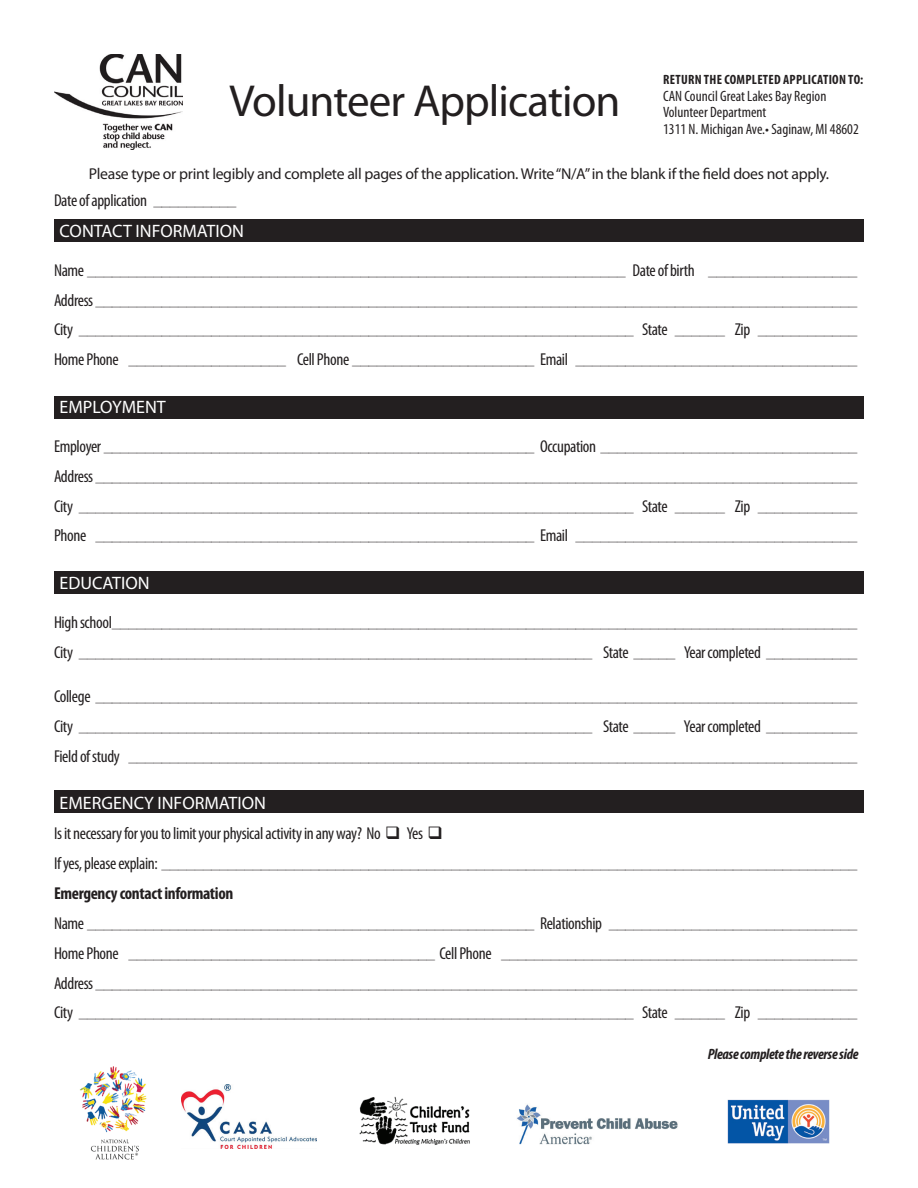
<style>
.page{position:relative;width:918px;height:1188px;background:#fff}
.page>*{position:absolute;margin:0;border:0;box-sizing:border-box;transform-origin:0 0}
.t1{font:45px "Myriad Pro";letter-spacing:-.02em;color:#231f20}
.t2{font:18px "Myriad Pro";color:#fff}
.t3{font:condensed 17.25px "Myriad Pro";letter-spacing:-.02em;color:#231f20}
.t4{font:700 condensed 17.25px "Myriad Pro";letter-spacing:-.02em;color:#231f20}
.t5{font:15.75px "Myriad Pro";letter-spacing:-.02em;color:#231f20}
.t6{font:condensed 15px/16.5px "Myriad Pro";color:#231f20}
.t7{font:italic 700 condensed 15px "Myriad Pro";letter-spacing:-.02em;color:#231f20}
.t8{font:700 condensed 13.5px "Myriad Pro";letter-spacing:.02em;color:#231f20}
.t9{font:condensed 10.35px "Myriad Pro";color:#231f20;scale:1.67 1}
.s1{font-size:10.35px}
.s2{font-size:17.25px}
</style>
<div class="page">
<div style="left:54px;top:219px;width:810px;height:23px;background:#231f20"></div>
<div style="left:54px;top:396px;width:810px;height:23px;background:#231f20"></div>
<div style="left:54px;top:571px;width:810px;height:23px;background:#231f20"></div>
<div style="left:54px;top:791px;width:810px;height:22px;background:#231f20"></div>
<img style="left:79px;top:1066px;width:68px;height:94px">
<img style="left:359px;top:1096px;width:111px;height:49px">
<img style="left:727px;top:1099px;width:103px;height:45px">
<img style="left:517px;top:1104px;width:161px;height:41px">
<img style="left:181px;top:1084px;width:135px;height:65px">
<img style="left:54px;top:54px;width:128px;height:95px">
<h3 class="t8" style="left:663px;top:71px;width:202px">RETURN THE COMPLETED APPLICATION TO:</h3>
<h3 class="t6" style="left:663px;top:87px;width:197px">CAN Council Great Lakes Bay Region<br>Volunteer Department<br>1311 N. Michigan Ave.• Saginaw, MI 48602</h3>
<h3 class="t5" style="left:89px;top:164px;width:742px">Please type or print legibly and complete all pages of the application. write “n/a” in the blank if the field does not apply.</h3>
<h1 class="t1" style="left:230px;top:73px;width:393px">Volunteer application</h1>
<h3 class="t3" style="left:54px;top:190px;width:184px">Date of application <span class="s1">__________</span></h3>
<h2 class="t2" style="left:60px;top:220px;width:186px">contact InformatIon</h2>
<p class="t9" style="left:54px;top:266px;width:385px"><span class="s2">Name</span> _________________________________________________________________ <span class="s2">Date of birth</span></p>
<p class="t9" style="left:708px;top:266px;width:91px">__________________</p>
<p class="t9" style="left:54px;top:296px;width:483px"><span class="s2">Address</span> ____________________________________________________________________________________________</p>
<p class="t9" style="left:54px;top:326px;width:483px"><span class="s2">City</span> ___________________________________________________________________ <span class="s2">State</span> ______ <span class="s2">Zip</span> ____________</p>
<p class="t9" style="left:54px;top:356px;width:483px"><span class="s2">Home Phone</span> ___________________ <span class="s2">Cell Phone</span> ______________________ <span class="s2">Email</span> __________________________________</p>
<h2 class="t2" style="left:60px;top:396px;width:108px">emPloyment</h2>
<p class="t9" style="left:54px;top:442px;width:483px"><span class="s2">Employer</span> ____________________________________________________ <span class="s2">Occupation</span> _______________________________</p>
<p class="t9" style="left:54px;top:472px;width:483px"><span class="s2">Address</span> ____________________________________________________________________________________________</p>
<p class="t9" style="left:54px;top:502px;width:483px"><span class="s2">City</span> ___________________________________________________________________ <span class="s2">State</span> ______ <span class="s2">Zip</span> ____________</p>
<p class="t9" style="left:54px;top:532px;width:483px"><span class="s2">Phone</span> _____________________________________________________ <span class="s2">Email</span> __________________________________</p>
<h2 class="t2" style="left:60px;top:572px;width:92px">eDucatIon</h2>
<p class="t9" style="left:54px;top:618px;width:483px"><span class="s2">High school</span> __________________________________________________________________________________________</p>
<p class="t9" style="left:54px;top:648px;width:483px"><span class="s2">City</span> ______________________________________________________________ <span class="s2">State</span> _____ <span class="s2">Year completed</span> ___________</p>
<p class="t9" style="left:54px;top:692px;width:483px"><span class="s2">College</span> ____________________________________________________________________________________________</p>
<p class="t9" style="left:54px;top:722px;width:483px"><span class="s2">City</span> ______________________________________________________________ <span class="s2">State</span> _____ <span class="s2">Year completed</span> ___________</p>
<p class="t9" style="left:54px;top:752px;width:483px"><span class="s2">Field of study</span> ________________________________________________________________________________________</p>
<h2 class="t2" style="left:60px;top:792px;width:208px">emergency InformatIon</h2>
<h3 class="t3" style="left:54px;top:823px;width:390px">Is it necessary for you to limit your physical activity in any way? No ❑ Yes ❑</h3>
<p class="t9" style="left:54px;top:859px;width:483px"><span class="s2">If yes, please explain:</span> ____________________________________________________________________________________</p>
<h3 class="t4" style="left:54px;top:882px;width:181px">Emergency contact information</h3>
<p class="t9" style="left:54px;top:919px;width:483px"><span class="s2">Name</span> ______________________________________________________ <span class="s2">Relationship</span> ______________________________</p>
<p class="t9" style="left:54px;top:949px;width:483px"><span class="s2">Home Phone</span> _____________________________________ <span class="s2">Cell Phone</span> ___________________________________________</p>
<p class="t9" style="left:54px;top:979px;width:483px"><span class="s2">Address</span> ____________________________________________________________________________________________</p>
<p class="t9" style="left:54px;top:1009px;width:483px"><span class="s2">City</span> ___________________________________________________________________ <span class="s2">State</span> ______ <span class="s2">Zip</span> ____________</p>
<h3 class="t7" style="left:708px;top:1044px;width:152px">Please complete the reverse side</h3>
</div>
